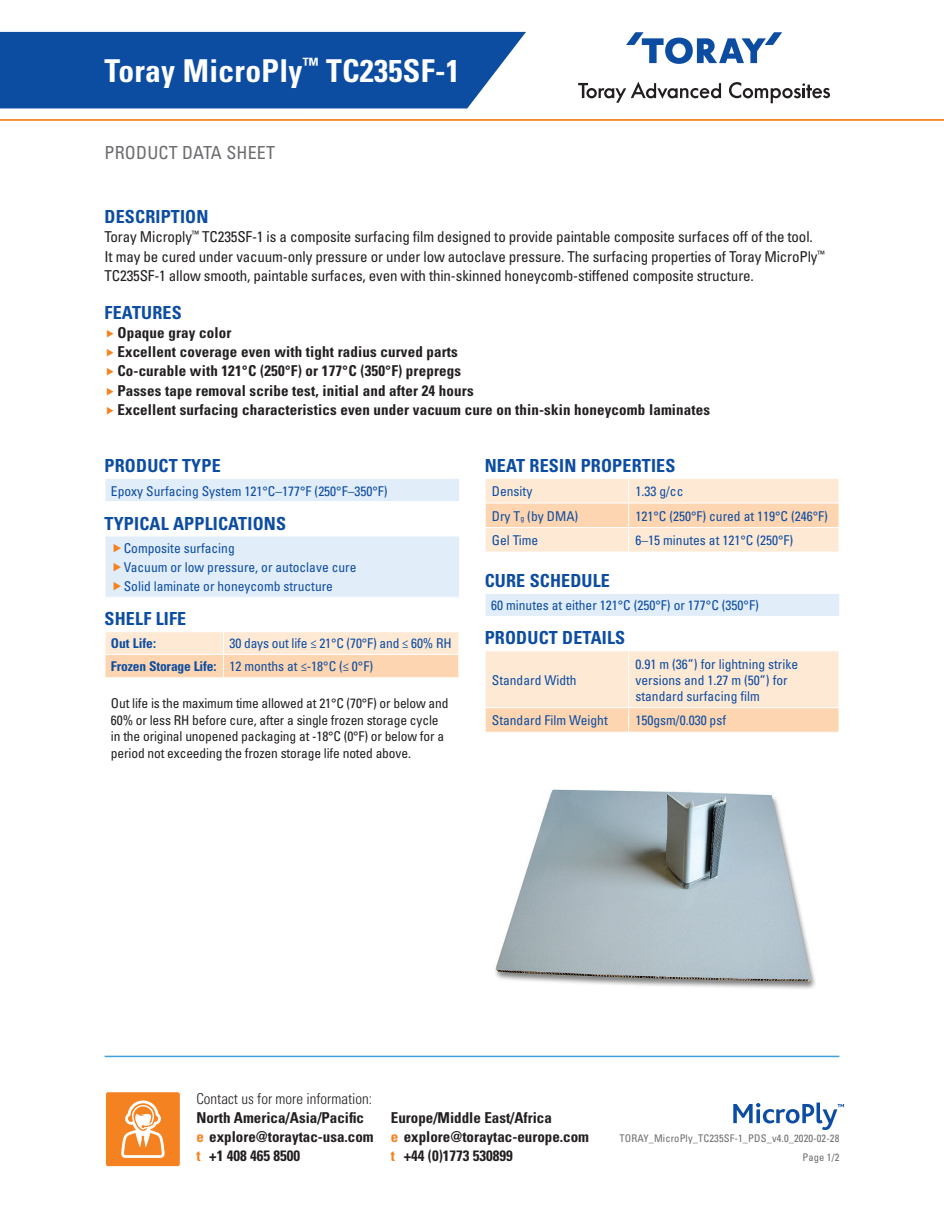
<style>
.page{position:relative;width:944px;height:1214px;background:#fff}
.page>*{position:absolute;margin:0;border:0;box-sizing:border-box;transform-origin:0 0}
.t1{font:700 condensed 31.5px "Univers LT Std";letter-spacing:.01em;color:#fff}
.t2{font:700 condensed 18px "Univers LT Std";letter-spacing:.01em;color:#0d4da1}
.t3{font:condensed 18px "Univers LT Std";letter-spacing:.01em;color:#6c6d70}
.t4{font:condensed 15px/19.2px "Univers";letter-spacing:-.01em;color:#231f20}
.t5{font:700 condensed 15px/19.2px "Univers";letter-spacing:.01em;color:#231f20}
.t6{font:700 condensed 15px/19.2px "Univers LT Std";color:#231f20}
.t7{font:300 condensed 15px "Univers LT Std";color:#231f20}
.t8{font:condensed 13.5px/19.2px "Univers";color:#0d4da1}
.t9{font:condensed 13.5px/16.5px "Univers";letter-spacing:-.01em;color:#231f20}
.t10{font:700 condensed 13.5px "Univers";color:#0d4da1}
.t11{font:condensed 10.5px "Univers LT Std";letter-spacing:.01em;color:#6c6d70}
.s1{font-family:"Univers LT Std"}
.s2{font-weight:700}
.s3{font-size:7.8px}
.s4{color:#f58220}
</style>
<div class="page">
<div style="left:105px;top:478px;width:354px;height:23px;background:#e1edf8"></div>
<hr style="left:105px;top:478px;width:355px;height:1px;background:#fff">
<svg style="left:105px;top:479px;width:1px;height:22px"></svg>
<div style="left:105px;top:536px;width:354px;height:61px;background:#e1edf8"></div>
<hr style="left:105px;top:536px;width:1px;height:61px;background:#fff">
<svg style="left:105px;top:632px;width:354px;height:45px;background:#fddfc4"></svg>
<svg style="left:485px;top:479px;width:354px;height:72px;background:#fde3ca"></svg>
<div style="left:485px;top:593px;width:354px;height:23px;background:#e1edf8"></div>
<hr style="left:485px;top:593px;width:355px;height:1px;background:#fff">
<svg style="left:485px;top:594px;width:1px;height:22px"></svg>
<svg style="left:485px;top:651px;width:354px;height:81px;background:#fde3cb"></svg>
<img style="left:495px;top:789px;width:321px;height:200px">
<hr style="left:105px;top:1055px;width:734px;height:2px;background:#42a0d8">
<div style="left:0;top:32px;width:526px;height:76px;background:#0d4da1"></div>
<hr style="left:0;top:119px;width:944px;height:2px;background:#f58220">
<svg style="left:105px;top:1092px;width:75px;height:75px;background:#f69a4b"></svg>
<svg style="left:626px;top:32px;width:156px;height:32px"></svg>
<svg style="left:578px;top:82px;width:143px;height:21px"></svg>
<svg style="left:729px;top:82px;width:101px;height:21px"></svg>
<svg style="left:733px;top:1102px;width:111px;height:28px"></svg>
<h1 class="t1" style="left:105px;top:51px;width:357px">Toray MicroPly<sup>™</sup> TC235SF-1</h1>
<h2 class="t3" style="left:105px;top:141px;width:172px">PRODUCT DATA SHEET</h2>
<h2 class="t2" style="left:105px;top:206px;width:105px">DESCRIPTION</h2>
<p class="t4" style="left:105px;top:227px;width:721px">Toray Microply<sup>™</sup> TC235SF-1 is a composite surfacing film designed to provide paintable composite surfaces off of the tool.<br>It may be cured under vacuum-only pressure or under low autoclave pressure. The surfacing properties of Toray MicroPly<sup>™<br></sup>TC235SF-1 allow smooth, paintable surfaces, even with thin-skinned honeycomb-stiffened composite structure.</p>
<h2 class="t2" style="left:105px;top:301px;width:79px">FEATURES</h2>
<p class="t5" style="left:117px;top:323px;width:594px">Opaque gray color<br>Excellent coverage even with tight radius curved parts<br>Co-curable with 121°C (250°F) or 177°C (350°F) prepregs<br>Passes tape removal scribe test, initial and after 24 hours<br>Excellent surfacing characteristics even under vacuum cure on thin-skin honeycomb laminates</p>
<h2 class="t2" style="left:105px;top:455px;width:118px">PRODUCT TYPE</h2>
<p class="t8" style="left:111px;top:481px;width:278px">Epoxy Surfacing System 121°C–177°F (250°F–350°F)</p>
<h2 class="t2" style="left:105px;top:512px;width:183px">TYPICAL APPLICATIONS</h2>
<p class="t8" style="left:124px;top:538px;width:234px">Composite surfacing<br>Vacuum or low pressure, or autoclave cure<br>Solid laminate or honeycomb structure</p>
<h2 class="t2" style="left:105px;top:608px;width:83px">SHELF LIFE</h2>
<p class="t10" style="left:111px;top:635px;width:46px">Out Life:</p>
<p class="t8" style="left:111px;top:632px;width:342px;line-height:22.8px;text-indent:118px">30 days out life <span class="s1">≤</span> 21°C (70°F) and <span class="s1">≤</span> 60% RH<br><span class="s2">Frozen Storage Life:</span> 12 months at <span class="s1">≤</span>-18°C (<span class="s1">≤</span> 0°F)</p>
<p class="t9" style="left:111px;top:695px;width:339px">Out life is the maximum time allowed at 21°C (70°F) or below and 60% or less RH before cure, after a single frozen storage cycle in the original unopened packaging at -18°C (0°F) or below for a period not exceeding the frozen storage life noted above.</p>
<h2 class="t2" style="left:485px;top:455px;width:192px">NEAT RESIN PROPERTIES</h2>
<p class="t8" style="left:492px;top:482px;width:42px">Density</p>
<p class="t8" style="left:635px;top:482px;width:49px">1.33 g/cc</p>
<p class="t8" style="left:492px;top:506px;width:88px">Dry T<span class="s3">g</span> (by DMA)</p>
<p class="t8" style="left:635px;top:506px;width:194px">121°C (250°F) cured at 119°C (246°F)</p>
<p class="t8" style="left:492px;top:531px;width:48px">Gel Time</p>
<p class="t8" style="left:635px;top:531px;width:159px">6–15 minutes at 121°C (250°F)</p>
<h2 class="t2" style="left:485px;top:569px;width:127px">CURE SCHEDULE</h2>
<p class="t8" style="left:491px;top:596px;width:269px">60 minutes at either 121°C (250°F) or 177°C (350°F)</p>
<h2 class="t2" style="left:485px;top:627px;width:142px">PRODUCT DETAILS</h2>
<p class="t8" style="left:492px;top:670px;width:86px">Standard Width</p>
<p class="t8" style="left:635px;top:655px;width:164px;line-height:16.2px">0.91 m (36”) for lightning strike versions and 1.27 m (50”) for standard surfacing film</p>
<p class="t8" style="left:492px;top:710px;width:117px">Standard Film Weight</p>
<p class="t8" style="left:635px;top:711px;width:92px">150gsm/0.030 psf</p>
<p class="t7" style="left:196px;top:1089px;width:177px">Contact us for more information:</p>
<p class="t6" style="left:196px;top:1108px;width:179px">North America/Asia/Pacific <span class="s4">e</span> explore@toraytac-usa.com <span class="s4">t</span> +1 408 465 8500</p>
<p class="t6" style="left:391px;top:1108px;width:199px">Europe/Middle East/Africa<br><span class="s4">e</span> explore@toraytac-europe.com <span class="s4">t</span> +44 (0)1773 530899</p>
<p class="t11" style="left:619px;top:1131px;width:221px">TORAY_MicroPly_TC235SF-1_PDS_v4.0_2020-02-28</p>
<p class="t11" style="left:802px;top:1150px;width:38px">Page 1/2</p>
</div>
